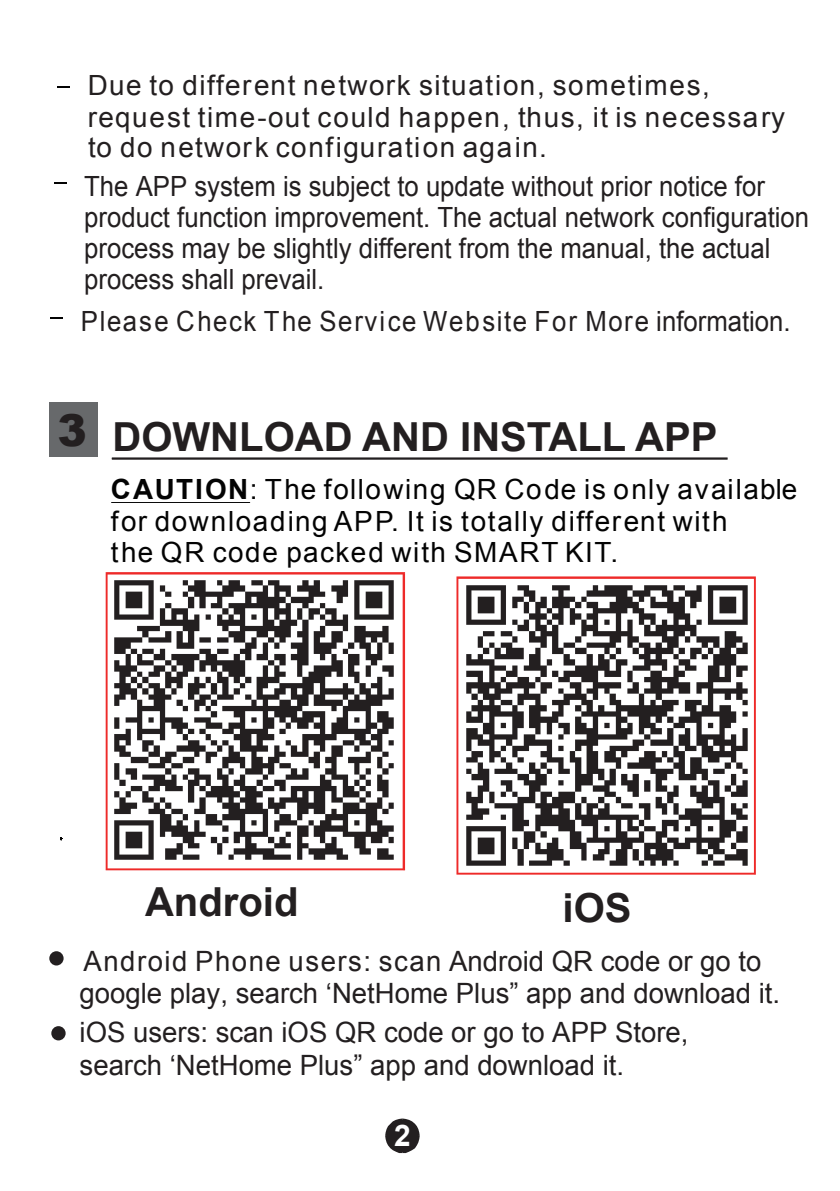
<style>
.page{position:relative;width:840px;height:1191px;background:#fff}
.page>*{position:absolute;margin:0;border:0;box-sizing:border-box;transform-origin:0 0}
.t1{font:700 40px "Arial";color:#231f20}
.t2{font:700 29.6px "Arial";color:#fff}
.t3{font:28px/30.8px "Arial";color:#231f20;scale:.92 1}
.t4{font:28px/32.4px "Arial";color:#231f20}
.t5{font:28px/30.8px "Arial";letter-spacing:.055em;color:#231f20}
.t6{font:28px/31.6px "Arial";letter-spacing:.055em;color:#030303}
.t7{font:28px "Arial";letter-spacing:.06em;color:#231f20;scale:.92 1}
.s1{font-weight:900;font-size:44px}
.s2{font-weight:700}
</style>
<div class="page">
<svg style="left:385px;top:1118px;width:34px;height:35px"></svg>
<hr style="left:111px;top:502px;width:139px;height:1px;background:#030303">
<svg style="left:456px;top:576px;width:299px;height:298px"></svg>
<svg style="left:106px;top:572px;width:299px;height:298px"></svg>
<svg style="left:57px;top:86px;width:13px;height:2px"></svg>
<svg style="left:50px;top:317px;width:13px;height:2px"></svg>
<div style="left:50px;top:402px;width:48px;height:54px;background:#67696b"></div>
<hr style="left:112px;top:457px;width:615px;height:3px;background:#231f20">
<img style="left:109px;top:575px;width:290px;height:290px">
<img style="left:461px;top:580px;width:291px;height:291px">
<div style="left:49px;top:951px;width:15px;height:14px;background:#231f20;border-radius:50%"></div>
<div style="left:51px;top:1026px;width:15px;height:14px;background:#231f20;border-radius:50%"></div>
<svg style="left:54px;top:182px;width:13px;height:2px"></svg>
<p class="t5" style="left:88px;top:70px;width:698px">Due to different network situation, sometimes, request time-out could happen, thus, it is necessary to do network configuration again.</p>
<p class="t3" style="left:84px;top:171px;width:789px">The APP system is subject to update without prior notice for product function improvement. The actual network configuration process may be slightly different from the manual, the actual process shall prevail.</p>
<p class="t7" style="left:81px;top:303px;width:772px">Please Check The Service Website For More information.</p>
<h1 class="t1" style="left:57px;top:410px;width:661px"><span class="s1">3</span> DOWNLOAD AND INSTALL APP</h1>
<p class="t6" style="left:111px;top:473px;width:687px"><span class="s2">CAUTION</span>: The following QR Code is only available for downloading APP. It is totally different with<br>the QR code packed with SMART KIT.</p>
<h1 class="t1" style="left:145px;top:875px;width:155px">Android</h1>
<h1 class="t1" style="left:562px;top:881px;width:70px">iOS</h1>
<p class="t4" style="left:80px;top:945px;width:701px">Android Phone users: scan Android QR code or go to google play, search ‘NetHome Plus” app and download it.</p>
<p class="t4" style="left:80px;top:1015px;width:610px">iOS users: scan iOS QR code or go to APP Store, search ‘NetHome Plus” app and download it.</p>
<p class="t2" style="left:394px;top:1116px;width:18px">2</p>
</div>
